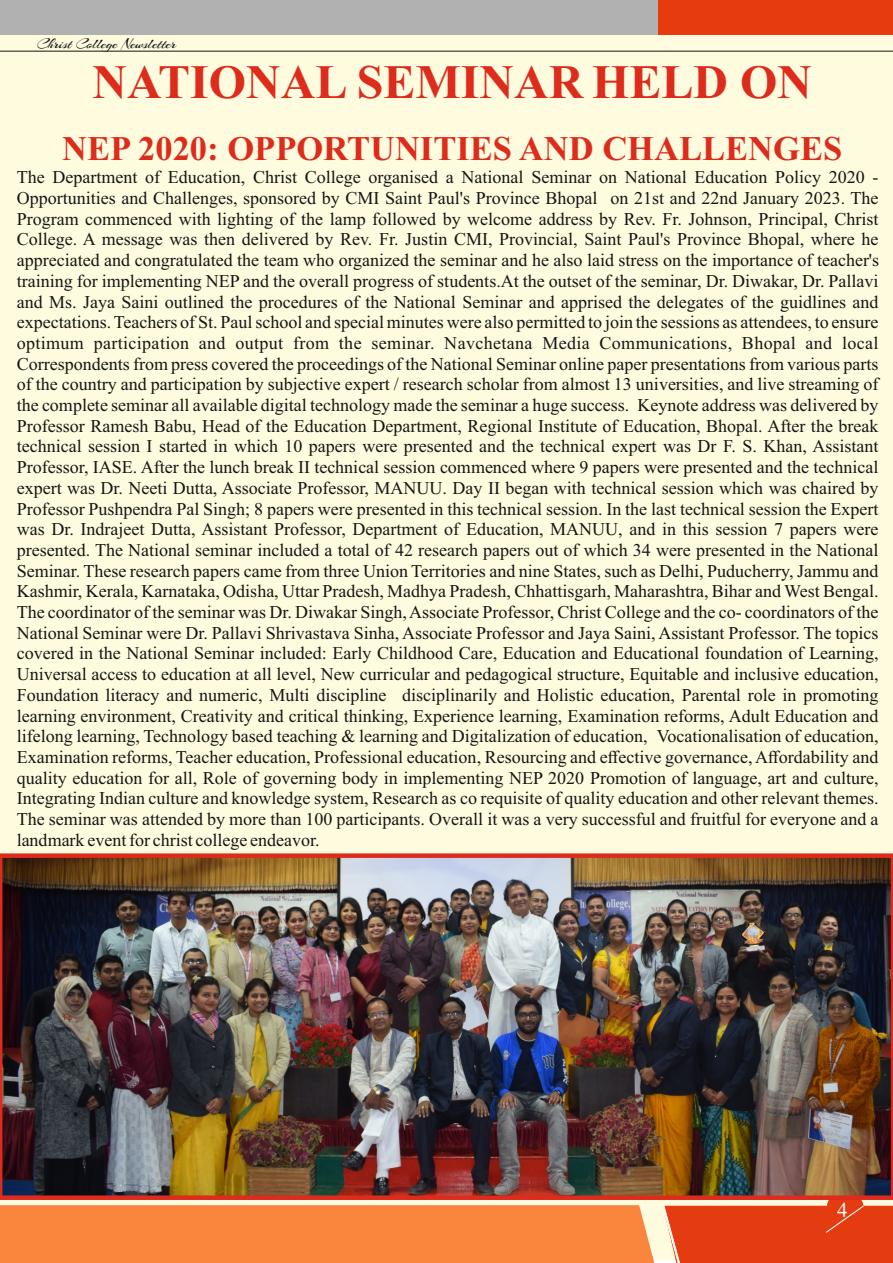
<style>
.page{position:relative;width:893px;height:1263px;background:#fff}
.page>*{position:absolute;margin:0;border:0;box-sizing:border-box;transform-origin:0 0}
.t1{font:700 48px "Times New Roman";color:#dd2b1c}
.t2{font:700 34.5px "Times New Roman";color:#dd2b1c}
.t3{font:21px "Times New Roman";color:#fff}
.t4{font:18px/20.7px "Times New Roman";color:#151616;text-align:justify}
.t5{font:15px "Arizonia";color:#151616}
</style>
<div class="page">
<div style="left:0;top:3px;width:893px;height:1257px;background:#fffbde"></div>
<div style="left:0;top:1205px;width:654px;height:58px;background:#fa853d"></div>
<div style="left:827px;top:1197px;width:36px;height:23px;background:#e53b10;border-radius:9px"></div>
<svg style="left:662px;top:1205px;width:231px;height:58px;background:#e6461d"></svg>
<div style="left:0;top:0;width:893px;height:35px;background:#b2b1b2"></div>
<div style="left:658px;top:0;width:235px;height:35px;background:#e53b0f"></div>
<hr style="left:0;top:51px;width:893px;height:1px;background:#151616">
<img style="left:0;top:853px;width:893px;height:347px">
<p class="t5" style="left:37px;top:35px;width:141px">Christ College Newsletter</p>
<h1 class="t1" style="left:93px;top:66px;width:721px">NATIONAL SEMINAR HELD ON</h1>
<h2 class="t2" style="left:62px;top:137px;width:781px">NEP 2020: OPPORTUNITIES AND CHALLENGES</h2>
<p class="t4" style="left:17px;top:169px;width:864px">The Department of Education, Christ College organised a National Seminar on National Education Policy 2020 - Opportunities and Challenges, sponsored by CMI Saint Paul's Province Bhopal on 21st and 22nd January 2023. The Program commenced with lighting of the lamp followed by welcome address by Rev. Fr. Johnson, Principal, Christ College. A message was then delivered by Rev. Fr. Justin CMI, Provincial, Saint Paul's Province Bhopal, where he appreciated and congratulated the team who organized the seminar and he also laid stress on the importance of teacher's training for implementing NEP and the overall progress of students.At the outset of the seminar, Dr. Diwakar, Dr. Pallavi and Ms. Jaya Saini outlined the procedures of the National Seminar and apprised the delegates of the guidlines and expectations. Teachers of St. Paul school and special minutes were also permitted to join the sessions as attendees, to ensure optimum participation and output from the seminar. Navchetana Media Communications, Bhopal and local Correspondents from press covered the proceedings of the National Seminar online paper presentations from various parts of the country and participation by subjective expert / research scholar from almost 13 universities, and live streaming of the complete seminar all available digital technology made the seminar a huge success. Keynote address was delivered by Professor Ramesh Babu, Head of the Education Department, Regional Institute of Education, Bhopal. After the break technical session I started in which 10 papers were presented and the technical expert was Dr F. S. Khan, Assistant Professor, IASE. After the lunch break II technical session commenced where 9 papers were presented and the technical expert was Dr. Neeti Dutta, Associate Professor, MANUU. Day II began with technical session which was chaired by Professor Pushpendra Pal Singh; 8 papers were presented in this technical session. In the last technical session the Expert was Dr. Indrajeet Dutta, Assistant Professor, Department of Education, MANUU, and in this session 7 papers were presented. The National seminar included a total of 42 research papers out of which 34 were presented in the National Seminar. These research papers came from three Union Territories and nine States, such as Delhi, Puducherry, Jammu and Kashmir, Kerala, Karnataka, Odisha, Uttar Pradesh, Madhya Pradesh, Chhattisgarh, Maharashtra, Bihar and West Bengal.<br>The coordinator of the seminar was Dr. Diwakar Singh, Associate Professor, Christ College and the co- coordinators of the National Seminar were Dr. Pallavi Shrivastava Sinha, Associate Professor and Jaya Saini, Assistant Professor. The topics covered in the National Seminar included: Early Childhood Care, Education and Educational foundation of Learning, Universal access to education at all level, New curricular and pedagogical structure, Equitable and inclusive education, Foundation literacy and numeric, Multi discipline disciplinarily and Holistic education, Parental role in promoting learning environment, Creativity and critical thinking, Experience learning, Examination reforms, Adult Education and lifelong learning, Technology based teaching &amp; learning and Digitalization of education, Vocationalisation of education, Examination reforms, Teacher education, Professional education, Resourcing and effective governance, Affordability and quality education for all, Role of governing body in implementing NEP 2020 Promotion of language, art and culture, Integrating Indian culture and knowledge system, Research as co requisite of quality education and other relevant themes.<br>The seminar was attended by more than 100 participants. Overall it was a very successful and fruitful for everyone and a landmark event for christ college endeavor.</p>
<p class="t3" style="left:837px;top:1202px;width:12px">4</p>
</div>
